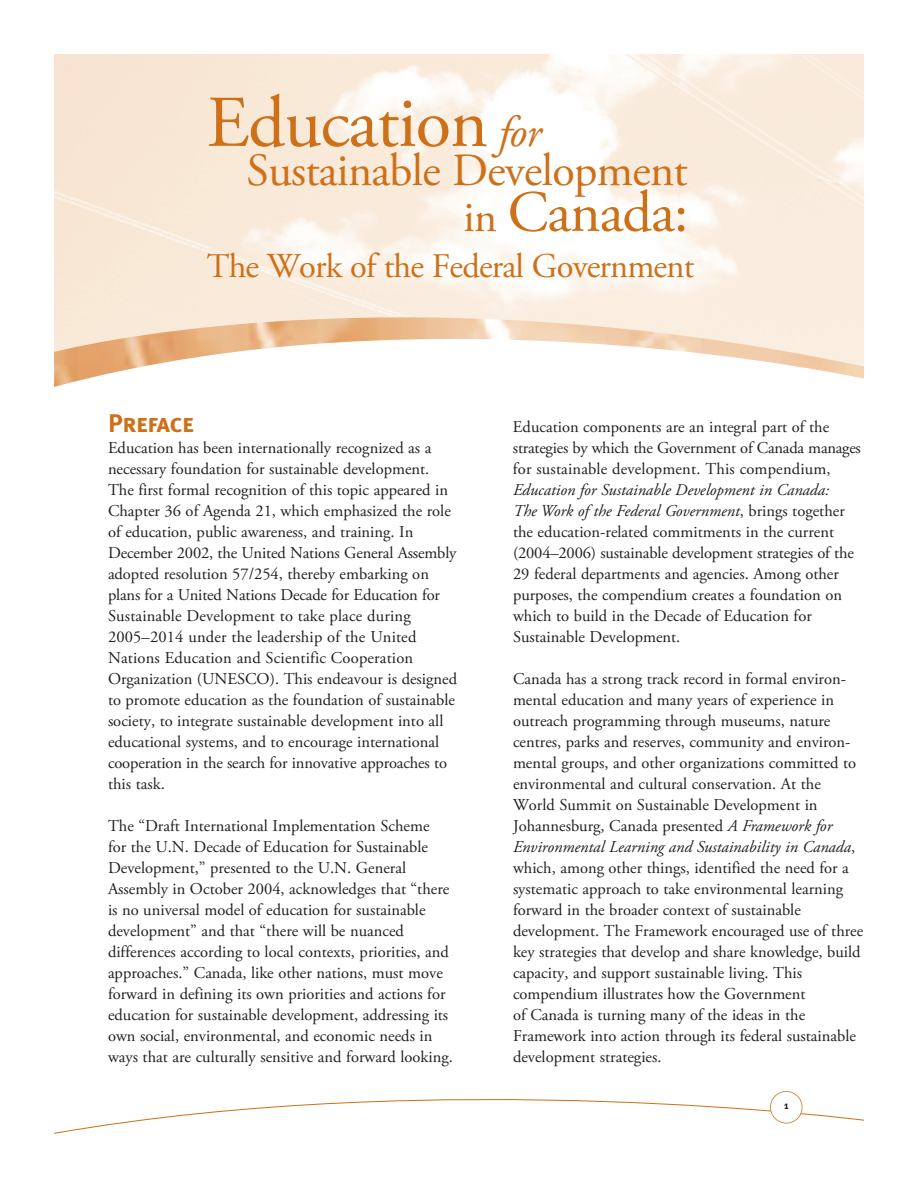
<style>
.page{position:relative;width:918px;height:1188px;background:#fff}
.page>*{position:absolute;margin:0;border:0;box-sizing:border-box;transform-origin:0 0}
.t1{font:72.75px "Adobe Garamond Pro";letter-spacing:-.015em;color:#ce7018}
.t2{font:58.2px "Adobe Garamond Pro";letter-spacing:-.015em;color:#ce7018}
.t3{font:46.05px "Adobe Garamond Pro";letter-spacing:-.015em;color:#ce7018}
.t4{font:34.5px "Adobe Garamond Pro";letter-spacing:-.025em;color:#ce7018}
.t5{font:25.5px "Meta Bold Caps";letter-spacing:-.025em;color:#ce7018}
.t6{font:16.5px/21px "Adobe Garamond Pro";color:#231f20}
.t7{font:10.5px "Meta Bold Caps";color:#231f20}
.s1{font-style:italic;font-size:43.65px}
.s2{font-size:43.65px}
.s3{font-style:italic}
</style>
<div class="page">
<svg style="left:54px;top:1091px;width:810px;height:43px"></svg>
<div style="left:770px;top:1091px;width:32px;height:32px;background:#fff;border-radius:50%"></div>
<div style="left:770px;top:1091px;width:32px;height:33px;border:2px solid #ce7018;border-radius:50%"></div>
<img style="left:54px;top:317px;width:810px;height:70px">
<h1 class="t1" style="left:207px;top:94px;width:336px">Education <span class="s1">for</span></h1>
<h3 class="t3" style="left:246px;top:152px;width:443px">Sustainable Development</h3>
<h2 class="t2" style="left:463px;top:189px;width:226px"><span class="s2">in</span> Canada:</h2>
<h3 class="t4" style="left:207px;top:252px;width:489px">The Work of the Federal Government</h3>
<h3 class="t5" style="left:108px;top:414px;width:87px">Preface</h3>
<p class="t6" style="left:108px;top:439px;width:351px">Education has been internationally recognized as a necessary foundation for sustainable development.<br>The first formal recognition of this topic appeared in Chapter 36 of Agenda 21, which emphasized the role of education, public awareness, and training. In December 2002, the United Nations General Assembly adopted resolution 57/254, thereby embarking on plans for a United Nations Decade for Education for Sustainable Development to take place during 2005–2014 under the leadership of the United Nations Education and Scientific Cooperation Organization (UNESCO). This endeavour is designed to promote education as the foundation of sustainable society, to integrate sustainable development into all educational systems, and to encourage international cooperation in the search for innovative approaches to this task.</p>
<p class="t6" style="left:108px;top:817px;width:346px">The “Draft International Implementation Scheme<br>for the U.N. Decade of Education for Sustainable Development,” presented to the U.N. General Assembly in October 2004, acknowledges that “there is no universal model of education for sustainable development” and that “there will be nuanced differences according to local contexts, priorities, and approaches.” Canada, like other nations, must move forward in defining its own priorities and actions for education for sustainable development, addressing its own social, environmental, and economic needs in ways that are culturally sensitive and forward looking.</p>
<p class="t6" style="left:513px;top:418px;width:349px">Education components are an integral part of the strategies by which the Government of Canada manages for sustainable development. This compendium,</p>
<p class="t6" style="left:513px;top:481px;width:342px"><span class="s3">Education for Sustainable Development in Canada:<br>The Work of the Federal Government</span>, brings together the education-related commitments in the current (2004–2006) sustainable development strategies of the 29 federal departments and agencies. Among other purposes, the compendium creates a foundation on which to build in the Decade of Education for Sustainable Development.</p>
<p class="t6" style="left:513px;top:670px;width:352px">Canada has a strong track record in formal environ&shy;mental education and many years of experience in outreach programming through museums, nature centres, parks and reserves, community and environ&shy;mental groups, and other organizations committed to environmental and cultural conservation. At the World Summit on Sustainable Development in Johannesburg, Canada presented <span class="s3">A Framework for Environmental Learning and Sustainability in Canada</span>, which, among other things, identified the need for a systematic approach to take environmental learning forward in the broader context of sustainable development. The Framework encouraged use of three key strategies that develop and share knowledge, build capacity, and support sustainable living. This compendium illustrates how the Government<br>of Canada is turning many of the ideas in the Framework into action through its federal sustainable development strategies.</p>
<p class="t7" style="left:784px;top:1102px;width:6px">1</p>
</div>
